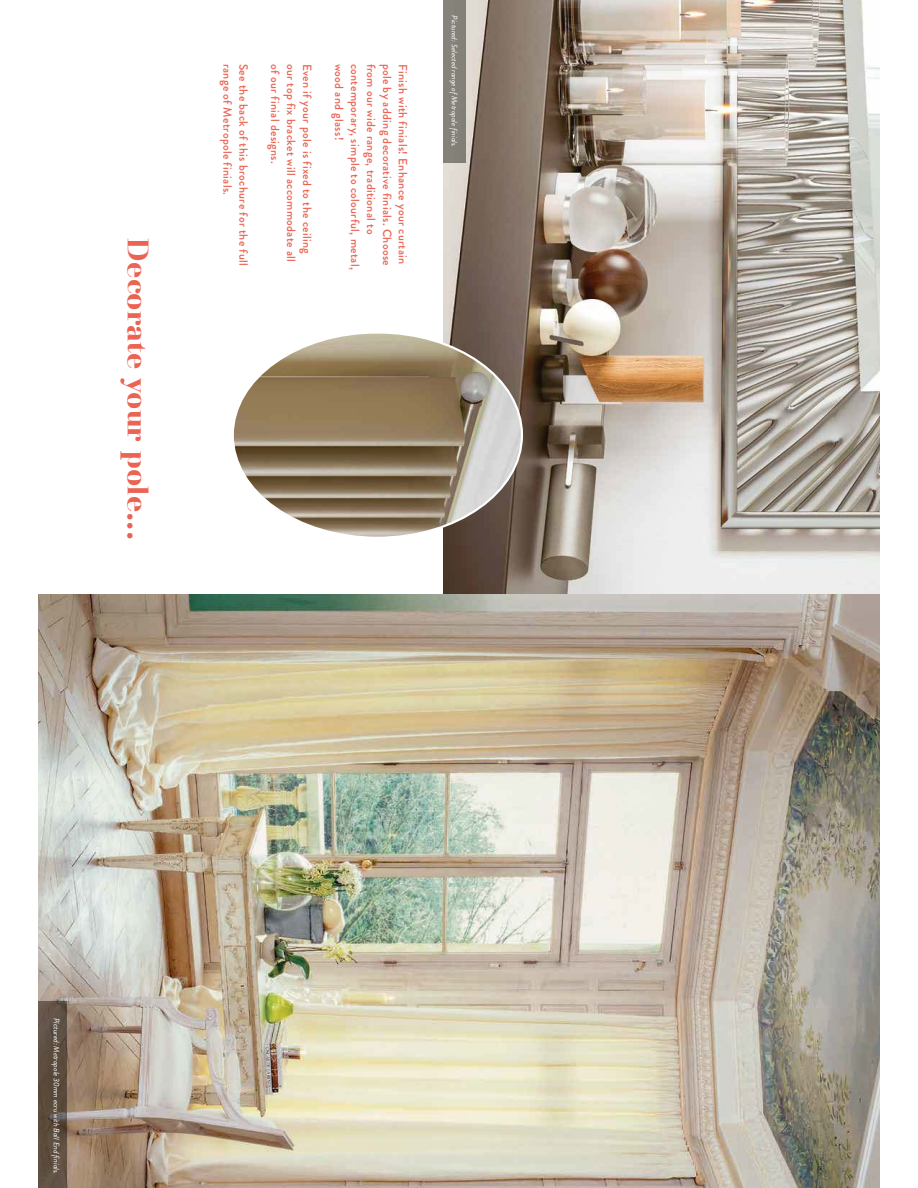
<style>
.page{position:relative;width:918px;height:1188px;background:#fff}
.page>*{position:absolute;margin:0;border:0;box-sizing:border-box;transform-origin:0 0}
.t1{font:700 30.9px "Basilia";color:#eb6352}
.t2{font:500 12px "Brandon Grotesque";letter-spacing:.025em;color:#eb6352}
.t3{font:italic 7.95px "Brandon Grotesque";color:#fff}
</style>
<div class="page">
<img style="left:443px;top:0;width:436px;height:595px">
<img style="left:39px;top:595px;width:840px;height:593px">
<img style="left:235px;top:334px;width:287px;height:204px">
<div style="left:443px;top:0;width:23px;height:162px;background:#848178"></div>
<svg style="left:39px;top:1001px;width:28px;height:187px;background:#5c4d40"></svg>
<h1 class="t1" style="left:156px;top:238px;width:303px;rotate:90deg">7$%&amp;'()$"8&amp;,'".&amp;/$000</h1>
<p class="t2" style="left:236px;top:64px;width:133px;rotate:90deg">range of Metropole finials.</p>
<p class="t2" style="left:252px;top:64px;width:204px;rotate:90deg">See the back of this brochure for the full</p>
<p class="t2" style="left:284px;top:64px;width:102px;rotate:90deg">of our finial designs.</p>
<p class="t2" style="left:300px;top:64px;width:200px;rotate:90deg">our top fix bracket will accommodate all</p>
<p class="t2" style="left:316px;top:64px;width:192px;rotate:90deg">Even if your pole is fixed to the ceiling</p>
<p class="t2" style="left:348px;top:64px;width:78px;rotate:90deg">wood and glass!</p>
<p class="t2" style="left:364px;top:64px;width:207px;rotate:90deg">contemporary, simple to colourful, metal,</p>
<p class="t2" style="left:379px;top:64px;width:172px;rotate:90deg">from our wide range, traditional to</p>
<p class="t2" style="left:395px;top:64px;width:204px;rotate:90deg">pole by adding decorative finials. Choose</p>
<p class="t2" style="left:411px;top:64px;width:202px;rotate:90deg">Finish with finials! Enhance your curtain</p>
<p class="t3" style="left:460px;top:15px;width:134px;rotate:90deg">Pictured: Selected range of Metropole finials.</p>
<p class="t3" style="left:62px;top:1018px;width:158px;rotate:90deg">Pictured: Metropole 30mm ecru with Ball End finials.</p>
</div>
